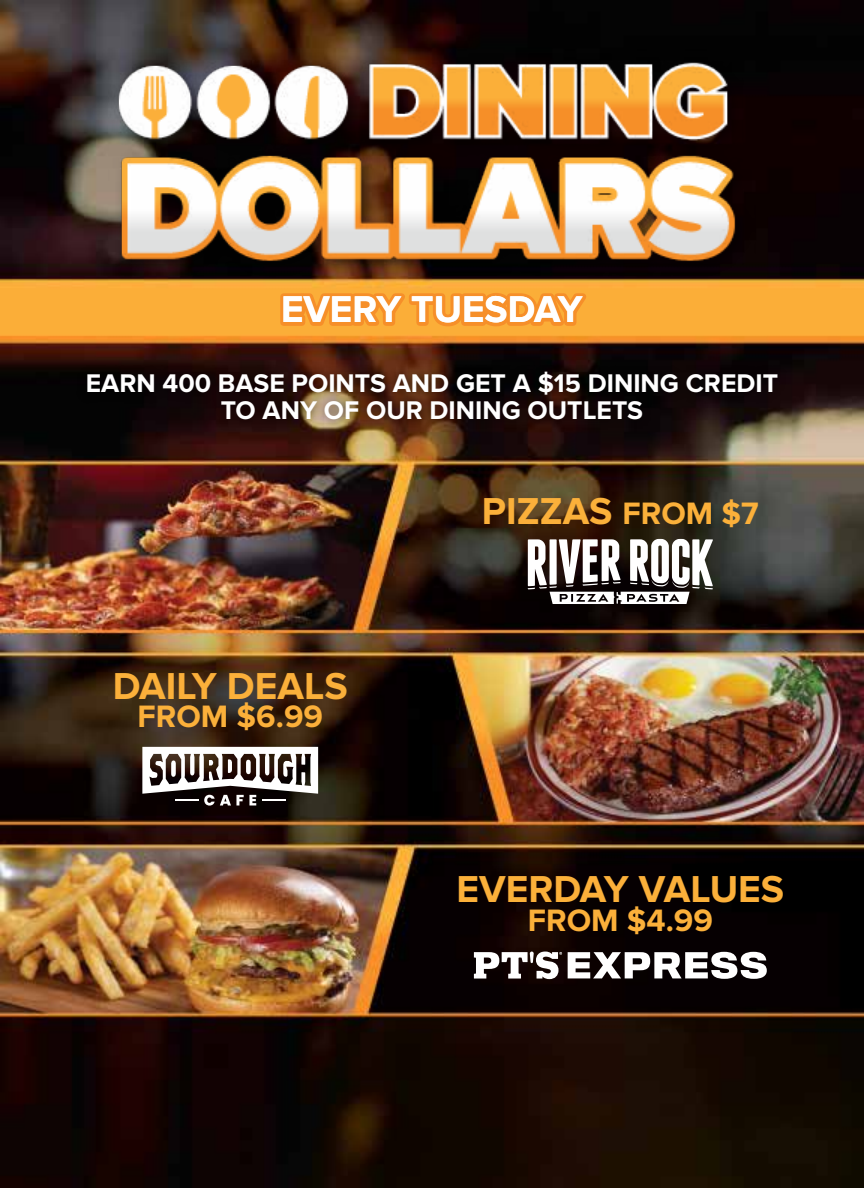
<style>
.page{position:relative;width:864px;height:1188px;background:#fff}
.page>*{position:absolute;margin:0;border:0;box-sizing:border-box;transform-origin:0 0}
.t1{font:700 38.85px "Proxima Nova";color:#fbb03a}
.t2{font:700 38.55px "Proxima Nova";color:#fff}
.t3{font:700 32.1px "Proxima Nova";color:#fbb03a}
.t4{font:700 26.55px/26.7px "Proxima Nova";color:#fff;text-align:center}
.s1{font-size:32.1px}
</style>
<div class="page">
<img style="left:0;top:0;width:864px;height:1188px">
<img style="left:72px;top:357px;width:720px;height:83px">
<img style="left:108px;top:37px;width:648px;height:278px">
<svg style="left:277px;top:282px;width:319px;height:55px;background:#f89e31"></svg>
<svg style="left:528px;top:539px;width:185px;height:65px"></svg>
<svg style="left:142px;top:747px;width:176px;height:59px"></svg>
<hr style="left:175px;top:799px;width:23px;height:2px;background:#fff">
<svg style="left:474px;top:952px;width:88px;height:27px"></svg>
<svg style="left:568px;top:952px;width:199px;height:27px"></svg>
<p class="t2" style="left:281px;top:287px;width:303px">EVERY TUESDAY</p>
<p class="t4" style="left:86px;top:371px;width:694px">EARN 400 BASE POINTS AND GET A $15 DINING CREDIT<br>TO ANY OF OUR DINING OUTLETS</p>
<h1 class="t1" style="left:113px;top:663px;width:237px">DAILY DEALS</h1>
<h1 class="t3" style="left:137px;top:698px;width:187px">FROM $6.99</h1>
<h1 class="t1" style="left:482px;top:489px;width:278px">PIZZAS <span class="s1">FROM $7</span></h1>
<h1 class="t1" style="left:456px;top:867px;width:329px">EVERDAY VALUES</h1>
<h1 class="t3" style="left:528px;top:902px;width:187px">FROM $4.99</h1>
</div>
